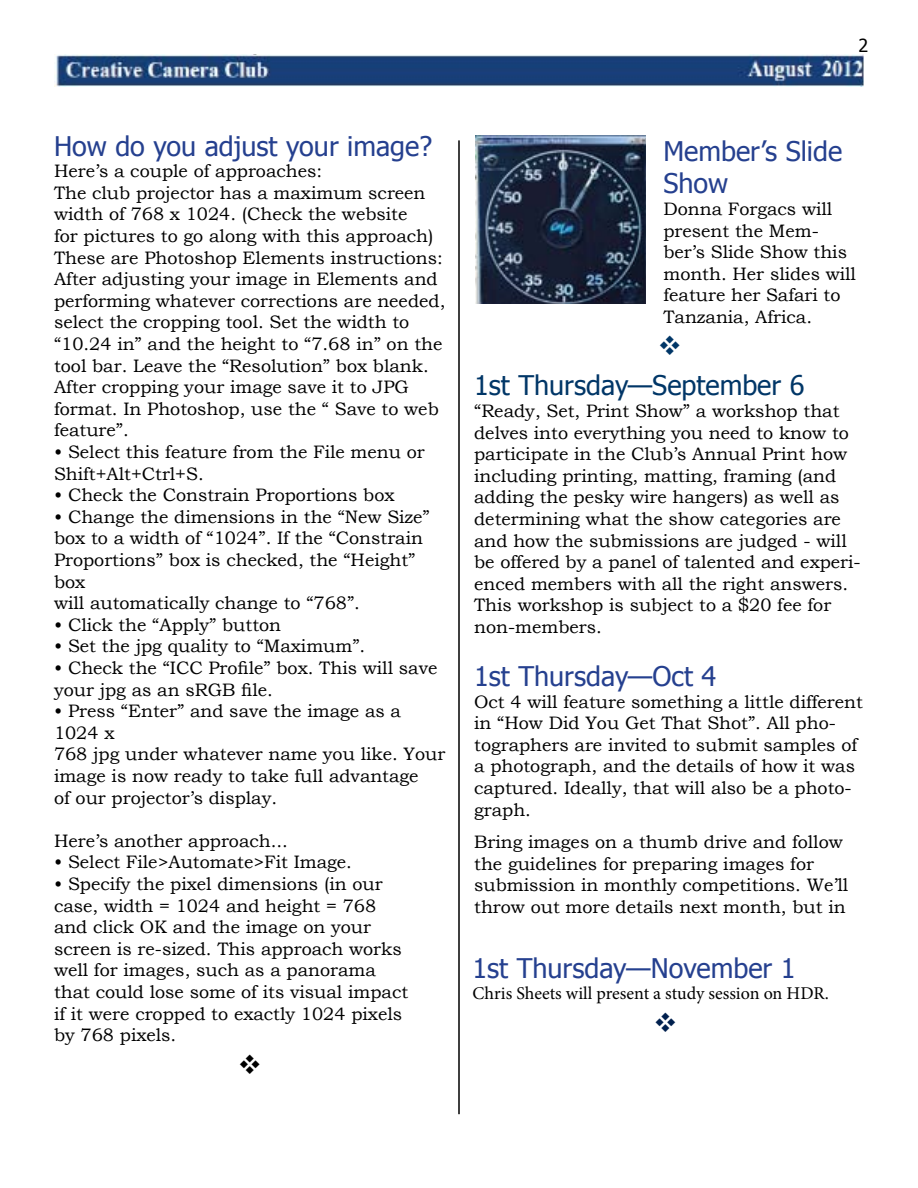
<style>
.page{position:relative;width:918px;height:1188px;background:#fff}
.page>*{position:absolute;margin:0;border:0;box-sizing:border-box;transform-origin:0 0}
.t1{font:27px/32.4px "Tahoma";color:#25408f}
.t2{font:27px "Tahoma";color:#003667}
.t3{font:18px/21.6px "Bookman Old Style";color:#000}
.t4{font:18px "Minion Pro";color:#000}
.t5{font:18px "Tahoma";color:#000}
</style>
<div class="page">
<img style="left:54px;top:54px;width:810px;height:32px">
<img style="left:476px;top:135px;width:170px;height:168px">
<hr style="left:458px;top:140px;width:2px;height:974px;background:#000">
<p class="t5" style="left:858px;top:33px;width:11px">2</p>
<h1 class="t1" style="left:54px;top:128px;width:380px">How do you adjust your image?</h1>
<p class="t3" style="left:54px;top:160px;width:393px">Here’s a couple of approaches:<br>The club projector has a maximum screen width of 768 x 1024. (Check the website<br>for pictures to go along with this approach)<br>These are Photoshop Elements instructions:<br>After adjusting your image in Elements and performing whatever corrections are needed, select the cropping tool. Set the width to “10.24 in” and the height to “7.68 in” on the tool bar. Leave the “Resolution” box blank.<br>After cropping your image save it to JPG format. In Photoshop, use the “ Save to web feature”.</p>
<p class="t3" style="left:54px;top:441px;width:372px">• Select this feature from the File menu or<br>Shift+Alt+Ctrl+S.</p>
<p class="t3" style="left:54px;top:484px;width:342px">• Check the Constrain Proportions box</p>
<p class="t3" style="left:54px;top:506px;width:377px">• Change the dimensions in the “New Size” box to a width of “1024”. If the “Constrain<br>Proportions” box is checked, the “Height” box<br>will automatically change to “768”.</p>
<p class="t3" style="left:54px;top:614px;width:229px">• Click the “Apply” button</p>
<p class="t3" style="left:54px;top:636px;width:313px">• Set the jpg quality to “Maximum”.</p>
<p class="t3" style="left:54px;top:657px;width:385px">• Check the “ICC Profile” box. This will save your jpg as an sRGB file.</p>
<p class="t3" style="left:54px;top:700px;width:393px">• Press “Enter” and save the image as a<br>1024 x<br>768 jpg under whatever name you like. Your image is now ready to take full advantage<br>of our projector’s display.</p>
<p class="t3" style="left:54px;top:830px;width:235px">Here’s another approach...</p>
<p class="t3" style="left:54px;top:852px;width:300px">• Select File&gt;Automate&gt;Fit Image.</p>
<p class="t3" style="left:54px;top:873px;width:356px">• Specify the pixel dimensions (in our case, width = 1024 and height = 768 and click OK and the image on your screen is re-sized. This approach works well for images, such as a panorama that could lose some of its visual impact if it were cropped to exactly 1024 pixels by 768 pixels.</p>
<h1 class="t1" style="left:663px;top:134px;width:180px">Member’s Slide<br>Show</h1>
<p class="t3" style="left:663px;top:198px;width:194px">Donna Forgacs will present the Mem&shy;ber’s Slide Show this month. Her slides will feature her Safari to<br>Tanzania, Africa.</p>
<h1 class="t2" style="left:474px;top:367px;width:332px">1st Thursday—September 6</h1>
<p class="t3" style="left:474px;top:400px;width:388px">“Ready, Set, Print Show” a workshop that delves into everything you need to know to participate in the Club’s Annual Print how including printing, matting, framing (and adding the pesky wire hangers) as well as determining what the show categories are and how the submissions are judged - will be offered by a panel of talented and experi&shy;enced members with all the right answers.<br>This workshop is subject to a $20 fee for non-members.</p>
<h1 class="t1" style="left:474px;top:659px;width:244px">1st Thursday—Oct 4</h1>
<p class="t3" style="left:474px;top:691px;width:390px">Oct 4 will feature something a little different in “How Did You Get That Shot”. All pho&shy;tographers are invited to submit samples of a photograph, and the details of how it was captured. Ideally, that will also be a photo&shy;graph.</p>
<p class="t3" style="left:474px;top:831px;width:376px">Bring images on a thumb drive and follow the guidelines for preparing images for submission in monthly competitions. We’ll throw out more details next month, but in</p>
<h1 class="t1" style="left:472px;top:950px;width:325px">1st Thursday—November 1</h1>
<p class="t4" style="left:472px;top:981px;width:358px">Chris Sheets will present a study session on HDR.</p>
</div>
